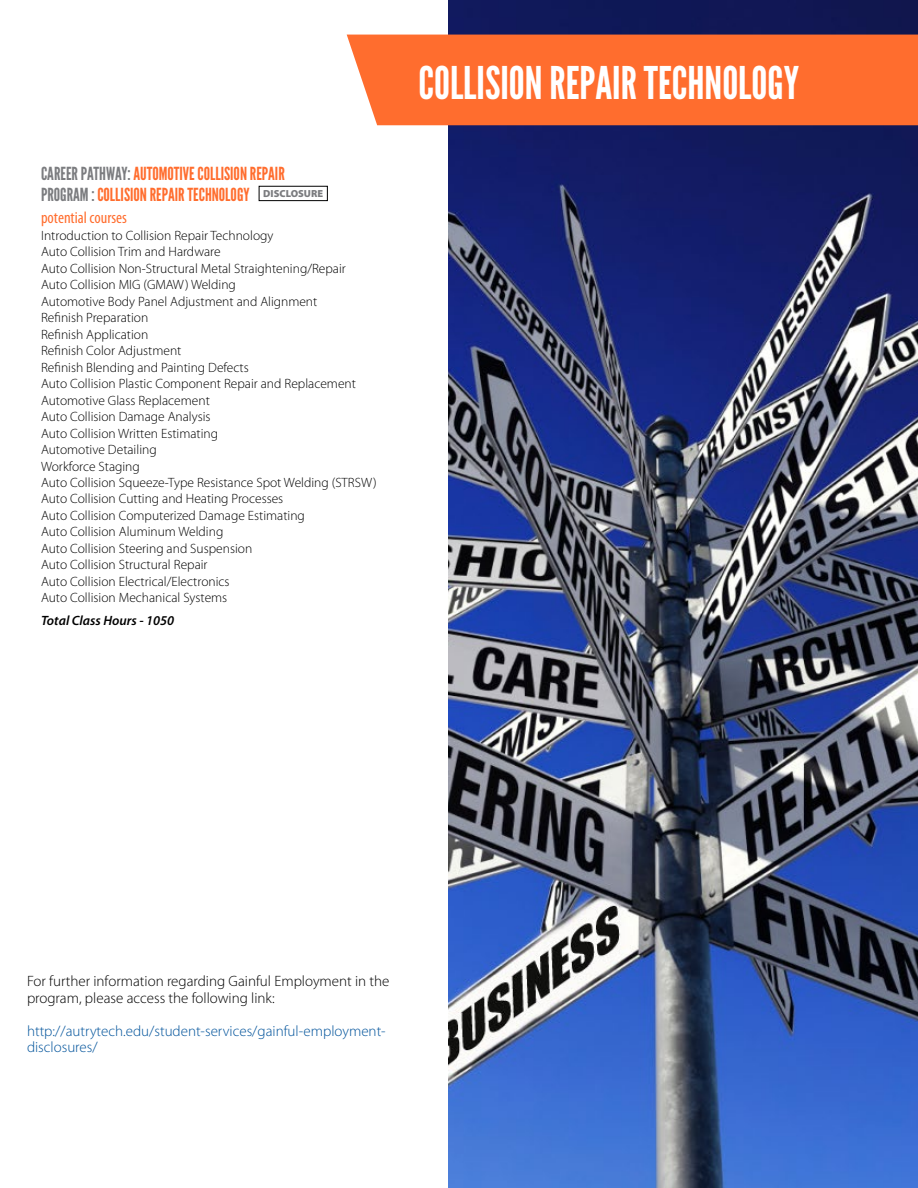
<style>
.page{position:relative;width:918px;height:1188px;background:#fff}
.page>*{position:absolute;margin:0;border:0;box-sizing:border-box;transform-origin:0 0}
.t1{font:45px "League Gothic";color:#fff}
.t2{font:18px/21.8px "League Gothic";color:#ff6d2e}
.t3{font:condensed 16.5px "Myriad Pro";color:#ff6d2e}
.t4{font:300 15px/16.5px "Myriad Pro";color:#000}
.t5{font:300 15px/16.5px "Myriad Pro";color:#00539b}
.t6{font:300 13.5px/16.5px "Myriad Pro";color:#000}
.t7{font:italic 600 13.5px "Myriad Pro";color:#000}
.t8{font:900 10.35px "Myriad Pro";color:#7b7c7f}
.s1{color:#7b7c7f}
</style>
<div class="page">
<img style="left:448px;top:0;width:470px;height:1188px">
<div style="left:347px;top:35px;width:571px;height:90px;background:#ff6d2e"></div>
<div style="left:259px;top:186px;width:69px;height:15px;border:1px solid #000"></div>
<h2 class="t2" style="left:41px;top:162px;width:245px"><span class="s1">CAREER PATHWAY:</span> AUTOMOTIVE COLLISION REPAIR<br><span class="s1">PROGRAM :</span>COLLISION REPAIR TECHNOLOGY</h2>
<p class="t3" style="left:41px;top:209px;width:87px">potential courses</p>
<p class="t6" style="left:41px;top:227px;width:337px">Introduction to Collision Repair Technology<br>Auto Collision Trim and Hardware<br>Auto Collision Non-Structural Metal Straightening/Repair<br>Auto Collision MIG (GMAW) Welding<br>Automotive Body Panel Adjustment and Alignment<br>Refinish Preparation<br>Refinish Application<br>Refinish Color Adjustment<br>Refinish Blending and Painting Defects<br>Auto Collision Plastic Component Repair and Replacement Automotive Glass Replacement<br>Auto Collision Damage Analysis<br>Auto Collision Written Estimating<br>Automotive Detailing<br>Workforce Staging<br>Auto Collision Squeeze-Type Resistance Spot Welding (STRSW)<br>Auto Collision Cutting and Heating Processes<br>Auto Collision Computerized Damage Estimating<br>Auto Collision Aluminum Welding<br>Auto Collision Steering and Suspension<br>Auto Collision Structural Repair<br>Auto Collision Electrical/Electronics<br>Auto Collision Mechanical Systems</p>
<p class="t7" style="left:41px;top:613px;width:135px">Total Class Hours - 1050</p>
<p class="t8" style="left:263px;top:188px;width:61px">DISCLOSURE</p>
<h1 class="t1" style="left:418px;top:56px;width:382px">COLLISION REPAIR TECHNOLOGY</h1>
<p class="t4" style="left:27px;top:973px;width:364px">For further information regarding Gainful Employment in the program, please access the following link:</p>
<p class="t5" style="left:27px;top:1023px;width:360px">http://autrytech.edu/student-services/gainful-employment&shy;disclosures/</p>
</div>
